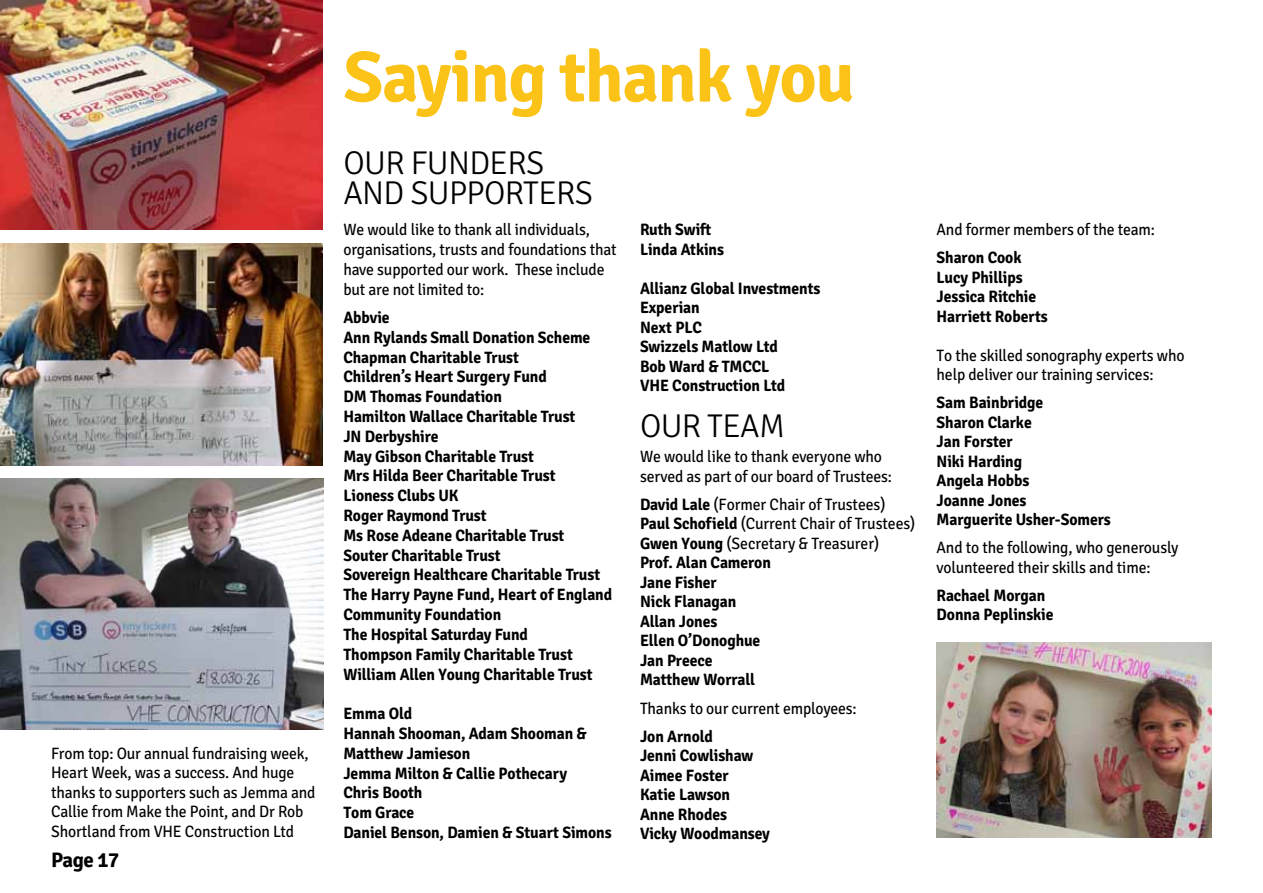
<style>
.page{position:relative;width:1263px;height:893px;background:#fff}
.page>*{position:absolute;margin:0;border:0;box-sizing:border-box;transform-origin:0 0}
.t1{font:700 72px "Signika Negative";letter-spacing:-.02em;color:#fbc318}
.t2{font:300 33px/30px "Signika Negative";letter-spacing:-.02em;color:#000}
.t3{font:700 21px "Signika Negative";letter-spacing:-.02em;color:#000}
.t4{font:700 16.5px/19.5px "Signika Negative";letter-spacing:-.005em;color:#000;scale:.95 1}
.t5{font:16.5px/19.5px "Signika Negative";letter-spacing:-.01em;color:#000;scale:.95 1}
.s1{font-weight:400}
</style>
<div class="page">
<img style="left:0;top:0;width:322px;height:230px">
<img style="left:0;top:478px;width:323px;height:251px">
<img style="left:0;top:243px;width:322px;height:223px">
<img style="left:936px;top:642px;width:276px;height:196px">
<p class="t5" style="left:51px;top:744px;width:280px">From top: Our annual fundraising week, Heart Week, was a success. And huge thanks to supporters such as Jemma and Callie from Make the Point, and Dr Rob Shortland from VHE Construction Ltd</p>
<p class="t3" style="left:51px;top:847px;width:70px">Page 17</p>
<h1 class="t1" style="left:343px;top:34px;width:513px">Saying thank you</h1>
<h2 class="t2" style="left:343px;top:148px;width:251px">OUR FUNDERS<br>AND SUPPORTERS</h2>
<p class="t5" style="left:343px;top:220px;width:289px">We would like to thank all individuals, organisations, trusts and foundations that have supported our work. These include but are not limited to:</p>
<p class="t4" style="left:343px;top:308px;width:284px">Abbvie<br>Ann Rylands Small Donation Scheme<br>Chapman Charitable Trust<br>Children’s Heart Surgery Fund<br>DM Thomas Foundation<br>Hamilton Wallace Charitable Trust<br>JN Derbyshire<br>May Gibson Charitable Trust<br>Mrs Hilda Beer Charitable Trust<br>Lioness Clubs UK<br>Roger Raymond Trust<br>Ms Rose Adeane Charitable Trust<br>Souter Charitable Trust<br>Sovereign Healthcare Charitable Trust<br>The Harry Payne Fund, Heart of England<br>Community Foundation<br>The Hospital Saturday Fund<br>Thompson Family Charitable Trust<br>William Allen Young Charitable Trust</p>
<p class="t4" style="left:343px;top:704px;width:284px">Emma Old<br>Hannah Shooman, Adam Shooman &amp;<br>Matthew Jamieson<br>Jemma Milton &amp; Callie Pothecary<br>Chris Booth<br>Tom Grace<br>Daniel Benson, Damien &amp; Stuart Simons</p>
<p class="t4" style="left:640px;top:220px;width:90px">Ruth Swift<br>Linda Atkins</p>
<p class="t4" style="left:640px;top:279px;width:191px">Allianz Global I nvestments<br>Experian<br>N ext PLC<br>Swizzels Matlow Ltd<br>Bob Ward &amp; TMCC L<br>VHE Construction Ltd</p>
<h2 class="t2" style="left:640px;top:411px;width:122px">OUR TEAM</h2>
<p class="t5" style="left:640px;top:447px;width:267px">We would like to thank everyone who served as part of our board of Trustees:</p>
<p class="t4" style="left:640px;top:495px;width:291px">David Lale <span class="s1">(Former Chair of Trustees)<br></span>Paul Schofield <span class="s1">(Current Chair of Trustees)<br></span>Gwen Young <span class="s1">(Secretary &amp; Treasurer)<br></span>Prof. Alan Cameron<br>Jane Fisher<br>Nick Flanagan<br>Allan Jones<br>Ellen O’Donoghue<br>Jan Preece<br>Matthew Worrall</p>
<p class="t5" style="left:640px;top:698px;width:230px">Thanks to our current employees:</p>
<p class="t4" style="left:640px;top:726px;width:138px">Jon Arnold<br>Jenni Cowlishaw<br>Aimee Foster<br>Katie Lawson<br>Anne Rhodes<br>Vicky Woodmansey</p>
<p class="t5" style="left:936px;top:220px;width:231px">And former members of the team:</p>
<p class="t4" style="left:936px;top:248px;width:118px">Sharon Cook<br>Lucy Phillips<br>Jessica Ritchie<br>Harriett Roberts</p>
<p class="t5" style="left:936px;top:346px;width:262px">To the skilled sonography experts who help deliver our training services:</p>
<p class="t4" style="left:936px;top:393px;width:185px">Sam Bainbridge<br>Sharon Clarke<br>Jan Forster<br>Niki Harding<br>Angela Hobbs<br>Joanne Jones<br>Marguerite Usher-Somers</p>
<p class="t5" style="left:936px;top:538px;width:256px">And to the following, who generously volunteered their skills and time:</p>
<p class="t4" style="left:936px;top:586px;width:125px">Rachael Morgan<br>Donna Peplinskie</p>
</div>
